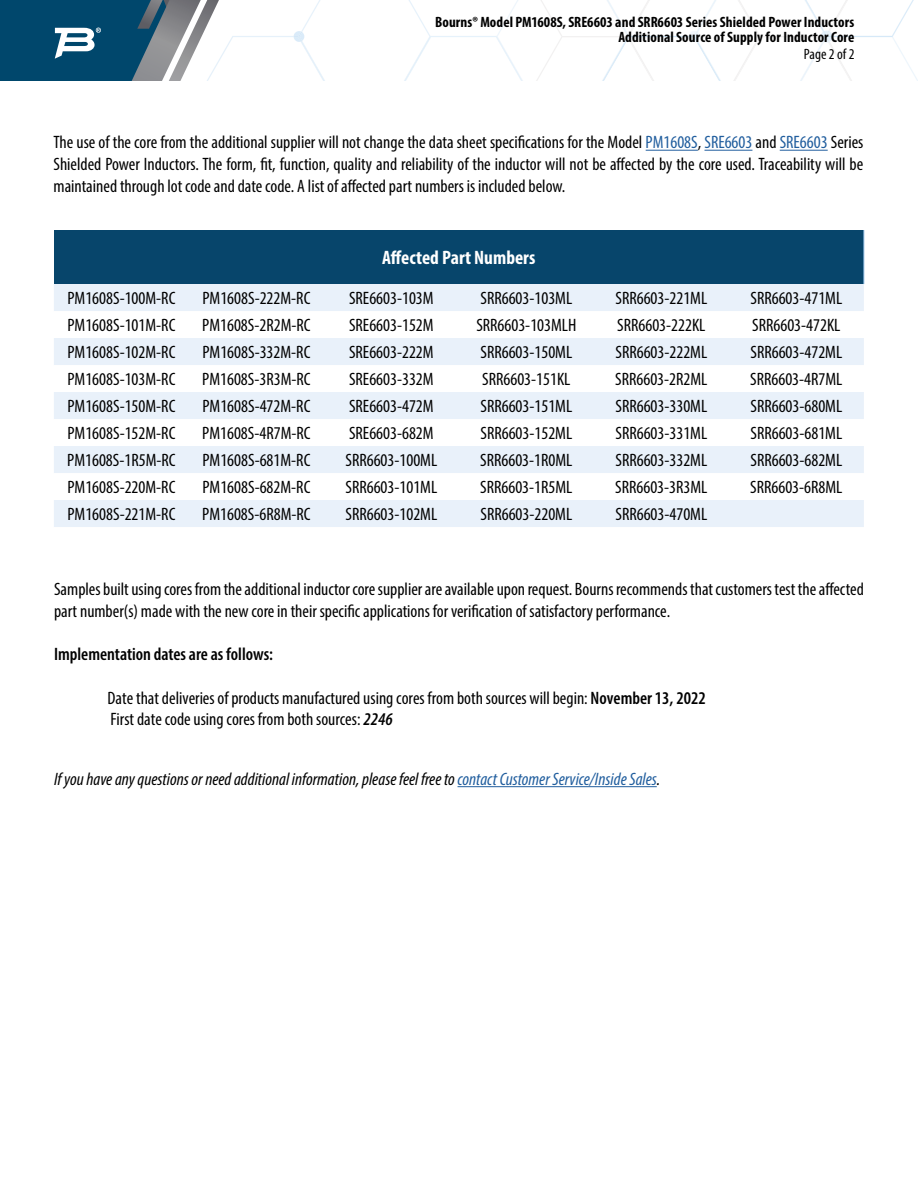
<style>
.page{position:relative;width:918px;height:1188px;background:#fff}
.page>*{position:absolute;margin:0;border:0;box-sizing:border-box;transform-origin:0 0}
.t1{font:700 condensed 19.5px "Myriad Pro";color:#fff}
.t2{font:condensed 18px/21.6px "Myriad Pro";color:#000}
.t3{font:italic condensed 18px "Myriad Pro";color:#000}
.t4{font:600 condensed 18px "Myriad Pro";color:#000}
.t5{font:700 condensed 15px/15px "Myriad Pro";letter-spacing:.005em;color:#000;text-align:right}
.t6{font:condensed 15px "Myriad Pro";letter-spacing:.005em;color:#000}
.s1{color:#215e9e}
.s2{font-weight:600}
.s3{font-weight:600;font-style:italic}
</style>
<div class="page">
<svg style="left:404px;top:0;width:514px;height:81px"></svg>
<svg style="left:0;top:0;width:325px;height:81px"></svg>
<hr style="left:458px;top:786px;width:199px;height:1px;background:#215e9e">
<div style="left:54px;top:230px;width:810px;height:54px;background:#07456b"></div>
<svg style="left:54px;top:284px;width:810px;height:243px;fill:#e9f1fa"></svg>
<hr style="left:864px;top:230px;width:1px;height:54px;background:#a0c9ec">
<hr style="left:646px;top:150px;width:52px;height:1px;background:#215e9e">
<hr style="left:705px;top:150px;width:47px;height:1px;background:#215e9e">
<hr style="left:780px;top:150px;width:48px;height:1px;background:#215e9e">
<p class="t5" style="left:435px;top:15px;width:421px">Bourns® Model PM1608S, SRE6603 and SRR6603 Series Shielded Power Inductors<br>Additional Source of Supply for Inductor Core</p>
<p class="t6" style="left:804px;top:45px;width:52px">Page 2 of 2</p>
<p class="t2" style="left:54px;top:131px;width:811px;text-align:justify">The use of the core from the additional supplier will not change the data sheet specifications for the Model <span class="s1">PM1608S</span>, <span class="s1">SRE6603</span> and <span class="s1">SRE6603</span> Series Shielded Power Inductors. The form, fit, function, quality and reliability of the inductor will not be affected by the core used. Traceability will be maintained through lot code and date code. A list of affected part numbers is included below.</p>
<p class="t1" style="left:382px;top:246px;width:155px">Affected Part Numbers</p>
<p class="t2" style="left:67px;top:287px;width:109px">PM1608S-100M-RC</p>
<p class="t2" style="left:202px;top:287px;width:109px">PM1608S-222M-RC</p>
<p class="t2" style="left:349px;top:287px;width:86px">SRE6603-103M</p>
<p class="t2" style="left:481px;top:287px;width:93px">SRR6603-103ML</p>
<p class="t2" style="left:616px;top:287px;width:93px">SRR6603-221ML</p>
<p class="t2" style="left:751px;top:287px;width:93px">SRR6603-471ML</p>
<p class="t2" style="left:67px;top:314px;width:109px">PM1608S-101M-RC</p>
<p class="t2" style="left:202px;top:314px;width:110px">PM1608S-2R2M-RC</p>
<p class="t2" style="left:349px;top:314px;width:86px">SRE6603-152M</p>
<p class="t2" style="left:476px;top:314px;width:102px">SRR6603-103MLH</p>
<p class="t2" style="left:617px;top:314px;width:90px">SRR6603-222KL</p>
<p class="t2" style="left:752px;top:314px;width:90px">SRR6603-472KL</p>
<p class="t2" style="left:67px;top:341px;width:109px">PM1608S-102M-RC</p>
<p class="t2" style="left:202px;top:341px;width:109px">PM1608S-332M-RC</p>
<p class="t2" style="left:349px;top:341px;width:86px">SRE6603-222M</p>
<p class="t2" style="left:481px;top:341px;width:93px">SRR6603-150ML</p>
<p class="t2" style="left:616px;top:341px;width:93px">SRR6603-222ML</p>
<p class="t2" style="left:751px;top:341px;width:93px">SRR6603-472ML</p>
<p class="t2" style="left:67px;top:368px;width:109px">PM1608S-103M-RC</p>
<p class="t2" style="left:202px;top:368px;width:110px">PM1608S-3R3M-RC</p>
<p class="t2" style="left:349px;top:368px;width:86px">SRE6603-332M</p>
<p class="t2" style="left:482px;top:368px;width:90px">SRR6603-151KL</p>
<p class="t2" style="left:615px;top:368px;width:94px">SRR6603-2R2ML</p>
<p class="t2" style="left:750px;top:368px;width:94px">SRR6603-4R7ML</p>
<p class="t2" style="left:67px;top:395px;width:109px">PM1608S-150M-RC</p>
<p class="t2" style="left:202px;top:395px;width:109px">PM1608S-472M-RC</p>
<p class="t2" style="left:349px;top:395px;width:86px">SRE6603-472M</p>
<p class="t2" style="left:481px;top:395px;width:93px">SRR6603-151ML</p>
<p class="t2" style="left:616px;top:395px;width:93px">SRR6603-330ML</p>
<p class="t2" style="left:751px;top:395px;width:93px">SRR6603-680ML</p>
<p class="t2" style="left:67px;top:422px;width:109px">PM1608S-152M-RC</p>
<p class="t2" style="left:202px;top:422px;width:110px">PM1608S-4R7M-RC</p>
<p class="t2" style="left:349px;top:422px;width:86px">SRE6603-682M</p>
<p class="t2" style="left:481px;top:422px;width:93px">SRR6603-152ML</p>
<p class="t2" style="left:616px;top:422px;width:93px">SRR6603-331ML</p>
<p class="t2" style="left:751px;top:422px;width:93px">SRR6603-681ML</p>
<p class="t2" style="left:67px;top:449px;width:110px">PM1608S-1R5M-RC</p>
<p class="t2" style="left:202px;top:449px;width:109px">PM1608S-681M-RC</p>
<p class="t2" style="left:346px;top:449px;width:93px">SRR6603-100ML</p>
<p class="t2" style="left:480px;top:449px;width:94px">SRR6603-1R0ML</p>
<p class="t2" style="left:616px;top:449px;width:93px">SRR6603-332ML</p>
<p class="t2" style="left:751px;top:449px;width:93px">SRR6603-682ML</p>
<p class="t2" style="left:67px;top:476px;width:109px">PM1608S-220M-RC</p>
<p class="t2" style="left:202px;top:476px;width:109px">PM1608S-682M-RC</p>
<p class="t2" style="left:346px;top:476px;width:93px">SRR6603-101ML</p>
<p class="t2" style="left:480px;top:476px;width:94px">SRR6603-1R5ML</p>
<p class="t2" style="left:615px;top:476px;width:94px">SRR6603-3R3ML</p>
<p class="t2" style="left:750px;top:476px;width:94px">SRR6603-6R8ML</p>
<p class="t2" style="left:67px;top:503px;width:109px">PM1608S-221M-RC</p>
<p class="t2" style="left:202px;top:503px;width:110px">PM1608S-6R8M-RC</p>
<p class="t2" style="left:346px;top:503px;width:93px">SRR6603-102ML</p>
<p class="t2" style="left:481px;top:503px;width:93px">SRR6603-220ML</p>
<p class="t2" style="left:616px;top:503px;width:93px">SRR6603-470ML</p>
<p class="t2" style="left:54px;top:578px;width:811px">Samples built using cores from the additional inductor core supplier are available upon request. Bourns recommends that customers test the affected part number(s) made with the new core in their specific applications for verification of satisfactory performance.</p>
<p class="t4" style="left:54px;top:643px;width:221px">Implementation dates are as follows:</p>
<p class="t2" style="left:108px;top:687px;width:600px">Date that deliveries of products manufactured using cores from both sources will begin: <span class="s2">November 13, 2022<br></span>First date code using cores from both sources: <span class="s3">2246</span></p>
<p class="t3" style="left:54px;top:768px;width:608px">If you have any questions or need additional information, please feel free to <span class="s1">contact Customer Service/Inside Sales</span>.</p>
</div>
